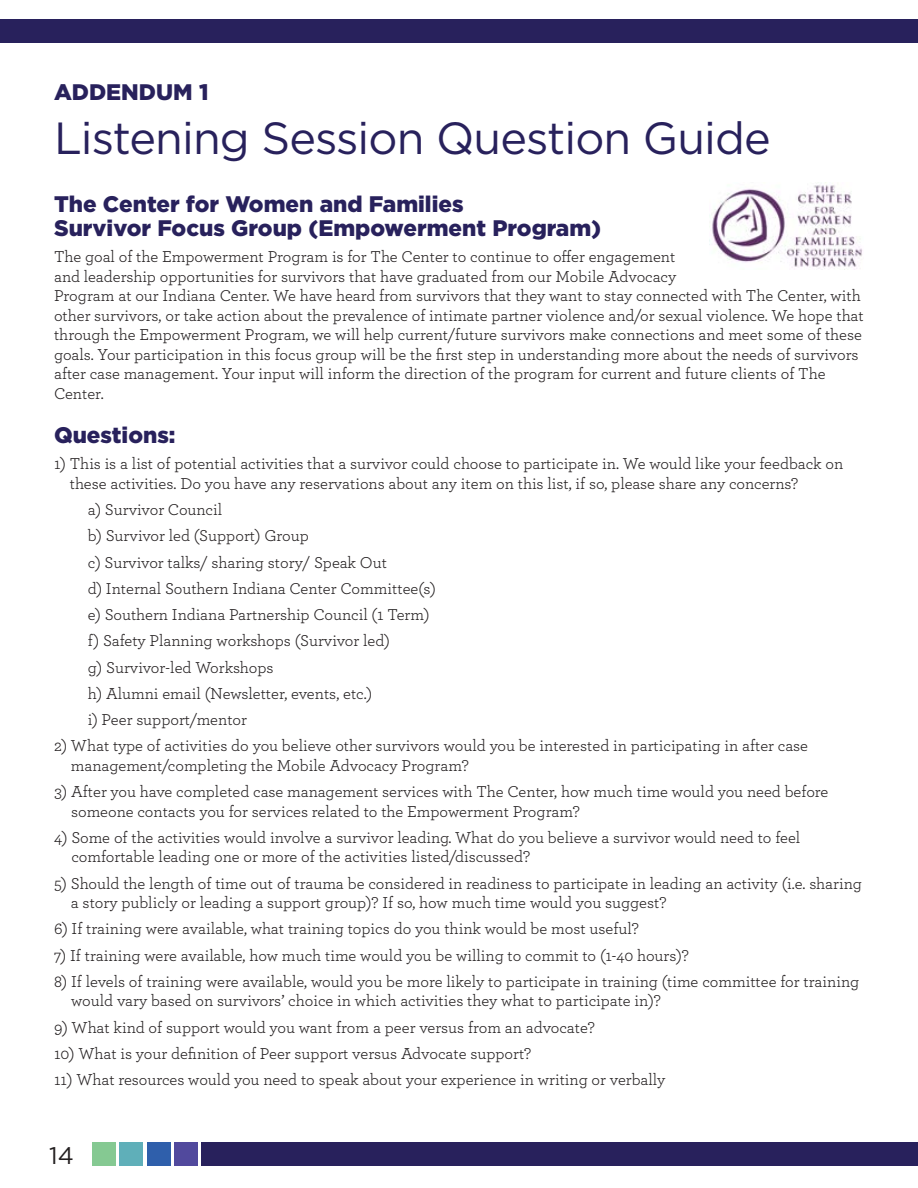
<style>
.page{position:relative;width:918px;height:1188px;background:#fff}
.page>*{position:absolute;margin:0;border:0;box-sizing:border-box;transform-origin:0 0}
.t1{font:45px "Gotham";letter-spacing:-.02em;color:#28215c}
.t2{font:24px "Gotham";color:#231f20}
.t3{font:900 22.5px/24px "Gotham";color:#28215c}
.t4{font:16.5px/19.5px "Archer";color:#231f20}
</style>
<div class="page">
<div style="left:202px;top:1142px;width:716px;height:24px;background:#28215c"></div>
<div style="left:0;top:19px;width:918px;height:24px;background:#28215c"></div>
<div style="left:174px;top:1142px;width:24px;height:24px;background:#51499d"></div>
<div style="left:147px;top:1142px;width:23px;height:24px;background:#2f5fab"></div>
<div style="left:120px;top:1142px;width:23px;height:24px;background:#5fafb9"></div>
<div style="left:92px;top:1142px;width:24px;height:24px;background:#85c992"></div>
<img style="left:712px;top:185px;width:151px;height:84px">
<h3 class="t3" style="left:54px;top:79px;width:156px">ADDENDUM 1</h3>
<h1 class="t1" style="left:54px;top:114px;width:718px">Listening Session Question Guide</h1>
<h3 class="t3" style="left:54px;top:192px;width:549px">The Center for Women and Families<br>Survivor Focus Group (Empowerment Program)</h3>
<p class="t4" style="left:54px;top:246px;width:811px">The goal of the Empowerment Program is for The Center to continue to offer engagement<br>and leadership opportunities for survivors that have graduated from our Mobile Advocacy<br>Program at our Indiana Center. We have heard from survivors that they want to stay connected with The Center, with other survivors, or take action about the prevalence of intimate partner violence and/or sexual violence. We hope that through the Empowerment Program, we will help current/future survivors make connections and meet some of these goals. Your participation in this focus group will be the first step in understanding more about the needs of survivors after case management. Your input will inform the direction of the program for current and future clients of The Center.</p>
<h3 class="t3" style="left:54px;top:423px;width:123px">Questions:</h3>
<p class="t4" style="left:70px;top:453px;width:775px;text-indent:-16px">1) This is a list of potential activities that a survivor could choose to participate in. We would like your feedback on these activities. Do you have any reservations about any item on this list, if so, please share any concerns?</p>
<p class="t4" style="left:88px;top:496px;width:350px;line-height:26.2px">a) Survivor Council<br>b) Survivor led (Support) Group<br>c) Survivor talks/ sharing story/ Speak Out<br>d) Internal Southern Indiana Center Committee(s) e) Southern Indiana Partnership Council (1 Term) f) Safety Planning workshops (Survivor led)<br>g) Survivor-led Workshops<br>h) Alumni email (Newsletter, events, etc.)<br>i) Peer support/mentor</p>
<p class="t4" style="left:71px;top:735px;width:739px;text-indent:-17px">2) What type of activities do you believe other survivors would you be interested in participating in after case management/completing the Mobile Advocacy Program?</p>
<p class="t4" style="left:71px;top:781px;width:759px;text-indent:-17px">3) After you have completed case management services with The Center, how much time would you need before someone contacts you for services related to the Empowerment Program?</p>
<p class="t4" style="left:71px;top:827px;width:731px;text-indent:-17px">4) Some of the activities would involve a survivor leading. What do you believe a survivor would need to feel comfortable leading one or more of the activities listed/discussed?</p>
<p class="t4" style="left:71px;top:873px;width:793px;text-indent:-17px">5) Should the length of time out of trauma be considered in readiness to participate in leading an activity (i.e. sharing a story publicly or leading a support group)? If so, how much time would you suggest?</p>
<p class="t4" style="left:54px;top:918px;width:586px">6) If training were available, what training topics do you think would be most useful?</p>
<p class="t4" style="left:54px;top:945px;width:636px">7) If training were available, how much time would you be willing to commit to (1-40 hours)?</p>
<p class="t4" style="left:71px;top:971px;width:790px;text-indent:-17px">8) If levels of training were available, would you be more likely to participate in training (time committee for training would vary based on survivors’ choice in which activities they what to participate in)?</p>
<p class="t4" style="left:54px;top:1017px;width:542px">9) What kind of support would you want from a peer versus from an advocate?</p>
<p class="t4" style="left:54px;top:1043px;width:479px">10) What is your definition of Peer support versus Advocate support?</p>
<p class="t4" style="left:54px;top:1069px;width:613px">11) What resources would you need to speak about your experience in writing or verbally</p>
<h2 class="t2" style="left:49px;top:1142px;width:26px">14</h2>
</div>
